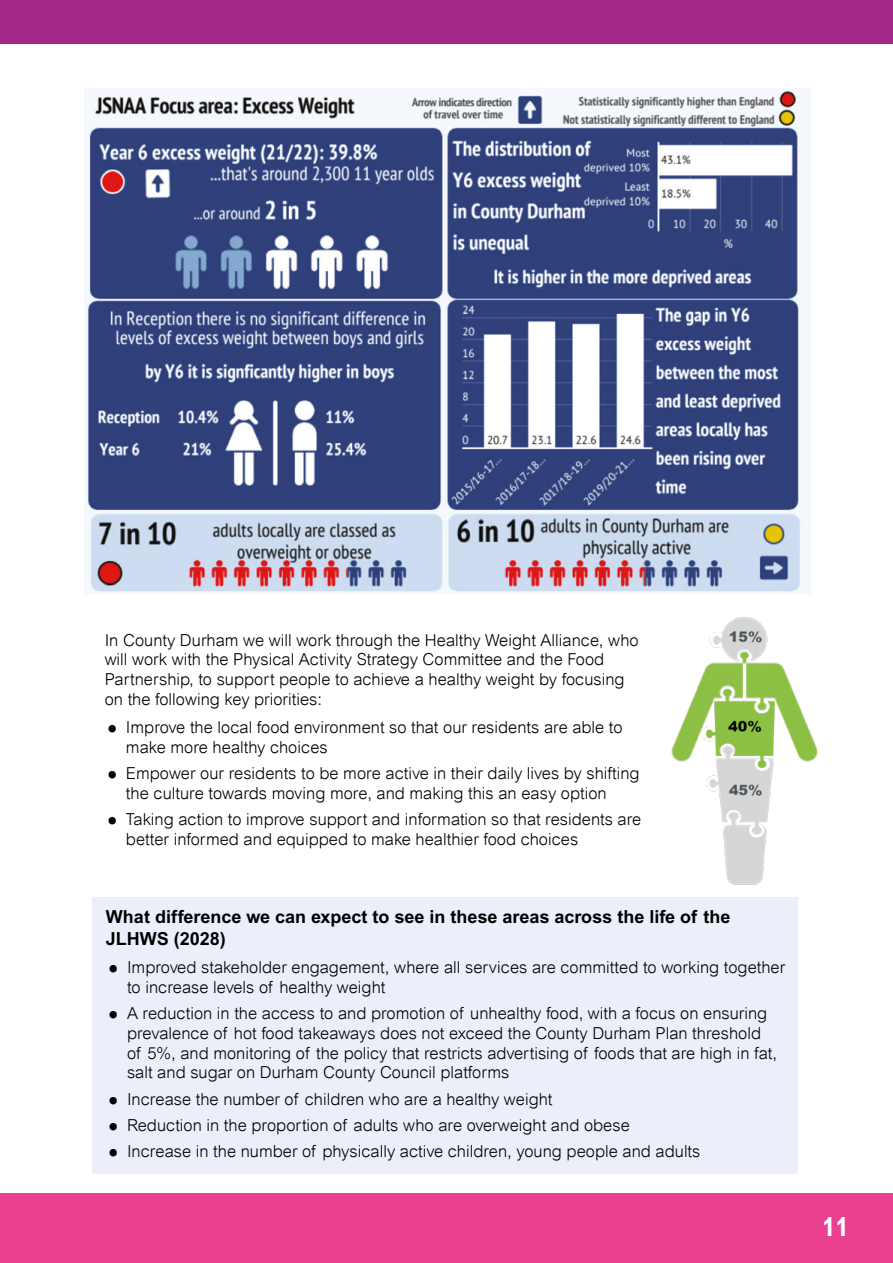
<style>
.page{position:relative;width:893px;height:1263px;background:#fff}
.page>*{position:absolute;margin:0;border:0;box-sizing:border-box;transform-origin:0 0}
.t1{font:700 condensed 27px "Arial";color:#fff}
.H3_black{font:700 18px/21.6px "Arial";color:#000}
.Para_body_text_11pt{font:300 16.5px/19.8px "Arial";color:#000}
.s1{font-size:30px}
</style>
<div class="page">
<div style="left:0;top:0;width:893px;height:44px;background:#a22986"></div>
<div style="left:0;top:1193px;width:893px;height:70px;background:#e94190"></div>
<div style="left:92px;top:897px;width:706px;height:276px;background:#eceff9"></div>
<img style="left:85px;top:88px;width:726px;height:506px">
<img style="left:671px;top:617px;width:147px;height:268px">
<p class="Para_body_text_11pt" style="left:105px;top:630px;width:536px">In County Durham we will work through the Healthy Weight Alliance, who will work with the Physical Activity Strategy Committee and the Food Partnership, to support people to achieve a healthy weight by focusing on the following key priorities:</p>
<p class="Para_body_text_11pt" style="left:126px;top:718px;width:498px;text-indent:-21px"><span class="s1">•</span> Improve the local food environment so that our residents are able to make more healthy choices</p>
<p class="Para_body_text_11pt" style="left:126px;top:764px;width:515px;text-indent:-21px"><span class="s1">•</span> Empower our residents to be more active in their daily lives by shifting the culture towards moving more, and making this an easy option</p>
<p class="Para_body_text_11pt" style="left:126px;top:810px;width:517px;text-indent:-21px"><span class="s1">•</span> Taking action to improve support and information so that residents are better informed and equipped to make healthier food choices</p>
<h3 class="H3_black" style="left:106px;top:906px;width:626px">What difference we can expect to see in these areas across the life of the<br>JLHWS (2028)</h3>
<p class="Para_body_text_11pt" style="left:127px;top:957px;width:660px;text-indent:-21px"><span class="s1">•</span> Improved stakeholder engagement, where all services are committed to working together to increase levels of healthy weight</p>
<p class="Para_body_text_11pt" style="left:127px;top:1003px;width:651px;text-indent:-21px"><span class="s1">•</span> A reduction in the access to and promotion of unhealthy food, with a focus on ensuring prevalence of hot food takeaways does not exceed the County Durham Plan threshold of 5%, and monitoring of the policy that restricts advertising of foods that are high in fat, salt and sugar on Durham County Council platforms</p>
<p class="Para_body_text_11pt" style="left:106px;top:1089px;width:448px"><span class="s1">•</span> Increase the number of children who are a healthy weight</p>
<p class="Para_body_text_11pt" style="left:106px;top:1115px;width:526px"><span class="s1">•</span> Reduction in the proportion of adults who are overweight and obese</p>
<p class="Para_body_text_11pt" style="left:106px;top:1141px;width:596px"><span class="s1">•</span> Increase in the number of physically active children, young people and adults</p>
<h1 class="t1" style="left:822px;top:1211px;width:28px">11</h1>
</div>
